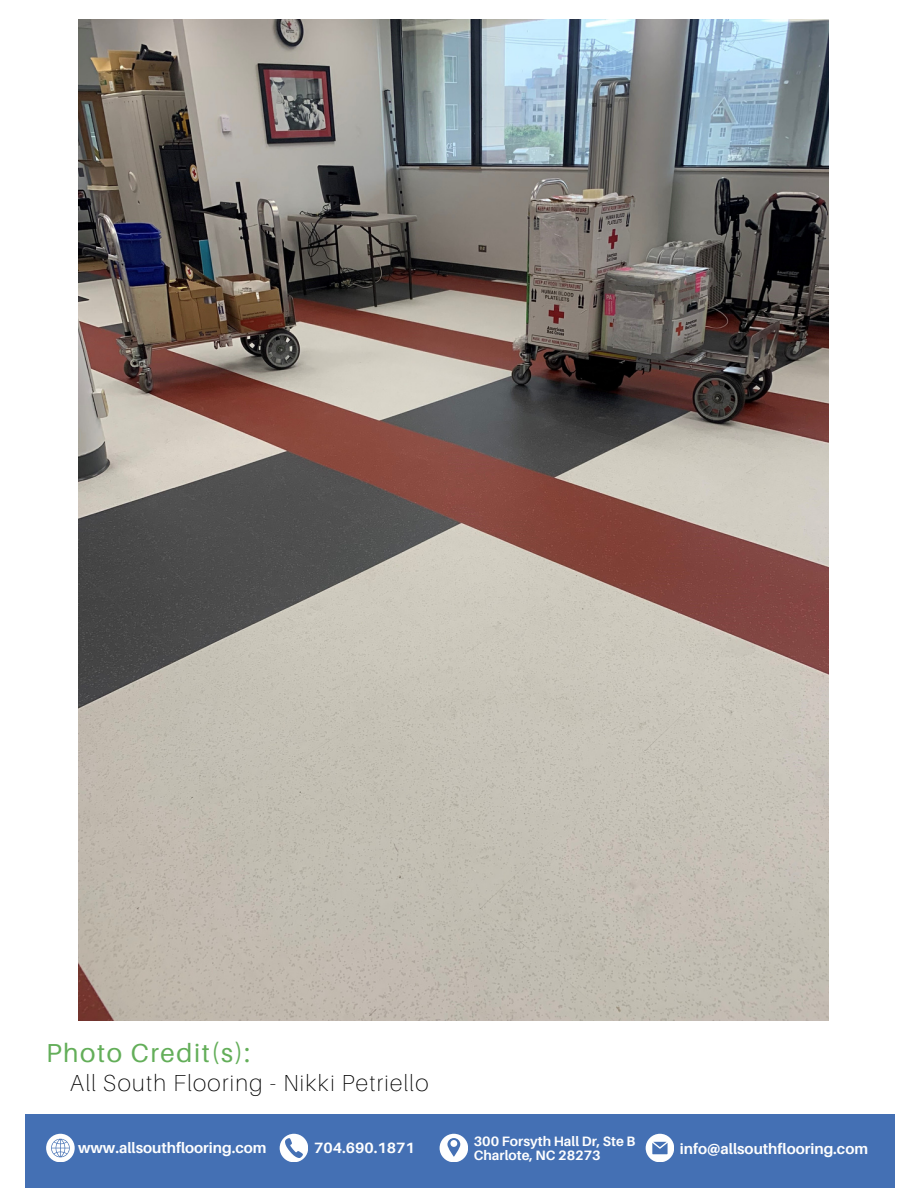
<style>
.page{position:relative;width:918px;height:1188px;background:#fff}
.page>*{position:absolute;margin:0;border:0;box-sizing:border-box;transform-origin:0 0}
.t1{font:25.95px "Aileron";letter-spacing:.06em;color:#63ae59}
.t2{font:100 23.25px "Aileron";letter-spacing:.06em;color:#000}
.t3{font:700 14.85px "Aileron";color:#fefefe}
.t4{font:700 13.65px "Aileron";color:#fefefe}
</style>
<div class="page">
<div style="left:25px;top:1114px;width:869px;height:74px;background:#4470b4"></div>
<svg style="left:46px;top:1134px;width:28px;height:28px"></svg>
<svg style="left:280px;top:1134px;width:28px;height:28px"></svg>
<svg style="left:440px;top:1134px;width:28px;height:28px"></svg>
<svg style="left:646px;top:1134px;width:28px;height:28px"></svg>
<img style="left:79px;top:20px;width:750px;height:1001px">
<p class="t1" style="left:46px;top:1037px;width:206px">Photo Credit(s):</p>
<p class="t2" style="left:70px;top:1068px;width:360px">All South Flooring - Nikki Petriello</p>
<h1 class="t3" style="left:78px;top:1139px;width:190px">www.allsouthflooring.com</h1>
<p class="t3" style="left:314px;top:1138px;width:102px">704.690.1871</p>
<p class="t4" style="left:474px;top:1133px;width:163px">300 Forsyth Hall Dr, Ste B</p>
<p class="t4" style="left:474px;top:1146px;width:128px">Charlote, NC 28273</p>
<p class="t3" style="left:680px;top:1140px;width:190px">info@allsouthflooring.com</p>
</div>
